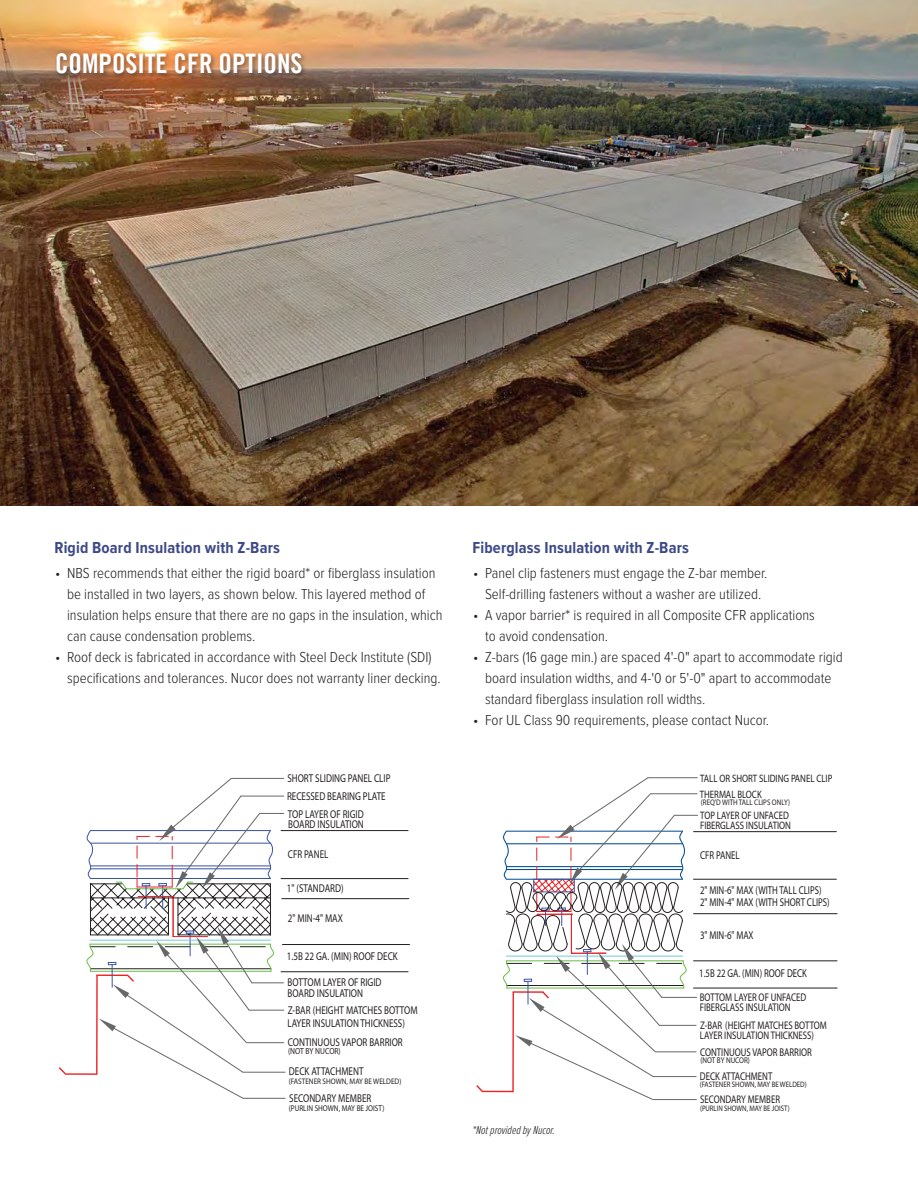
<style>
.page{position:relative;width:918px;height:1188px;background:#fff}
.page>*{position:absolute;margin:0;border:0;box-sizing:border-box;transform-origin:0 0}
.t1{font:27px "Trade Gothic LT Std Bd Cn 20";color:#fff}
.t2{font:700 16.5px "Proxima Nova Cond";letter-spacing:.01em;color:#3d4a87}
.t3{font:300 15px/21px "Proxima Nova Cond";color:#231f20}
.t4{font:italic 300 12px "Proxima Nova Ex Cn";color:#231f20}
.t5{font:11.4px/10.4px "Myriad Pro";color:#231f20;scale:.79 1}
.t6{font:11.4px/12.3px "Myriad Pro";color:#231f20;scale:.77 1}
.t7{font:11.25px/10.5px "Myriad Pro";color:#231f20;scale:.79 1}
.t8{font:11.25px "Myriad Pro";color:#231f20;scale:.78 1}
.t9{font:11.1px/10.5px "Myriad Pro";color:#231f20;scale:.79 1}
.t10{font:10.8px "Myriad Pro";color:#231f20;scale:.82 1}
.t11{font:10.8px/9.6px "Myriad Pro";color:#231f20;scale:.81 1}
.t12{font:8.85px "Myriad Pro";color:#231f20;scale:.85 1}
.t13{font:8.4px "Myriad Pro";color:#231f20;scale:.86 1}
.t14{font:8.4px "Myriad Pro";color:#231f20;scale:.85 1}
.t15{font:8.1px "Myriad Pro";color:#231f20;scale:.89 1}
.t16{font:8.1px "Myriad Pro";color:#231f20;scale:.86 1}
.t17{font:7.95px "Myriad Pro";color:#231f20;scale:.86 1}
.t18{font:7.95px "Myriad Pro";color:#231f20;scale:.84 1}
</style>
<div class="page">
<img style="left:0;top:0;width:918px;height:505px">
<hr style="left:281px;top:830px;width:127px;height:1px;background:#231f20">
<div style="left:64px;top:1073px;width:33px;height:2px;border:1px solid #ed2024"></div>
<svg style="left:58px;top:1067px;width:9px;height:8px"></svg>
<hr style="left:243px;top:1072px;width:42px;height:1px;background:#656768">
<hr style="left:243px;top:1098px;width:42px;height:1px;background:#656768">
<svg style="left:85px;top:777px;width:199px;height:322px"></svg>
<hr style="left:281px;top:878px;width:127px;height:1px;background:#231f20">
<hr style="left:282px;top:898px;width:127px;height:1px;background:#231f20">
<hr style="left:282px;top:944px;width:128px;height:1px;background:#231f20">
<hr style="left:281px;top:971px;width:127px;height:1px;background:#231f20">
<hr style="left:694px;top:831px;width:142px;height:1px;background:#231f20">
<hr style="left:694px;top:879px;width:142px;height:1px;background:#231f20">
<hr style="left:694px;top:961px;width:143px;height:1px;background:#231f20">
<hr style="left:694px;top:988px;width:143px;height:1px;background:#231f20">
<hr style="left:694px;top:913px;width:143px;height:1px;background:#231f20">
<div style="left:481px;top:1091px;width:33px;height:1px;border:1px solid #ed2024"></div>
<svg style="left:476px;top:1085px;width:8px;height:8px"></svg>
<svg style="left:502px;top:777px;width:196px;height:324px"></svg>
<div style="left:54px;top:51px;width:254px;height:29px;background:#231f20;opacity:.55"></div>
<h1 class="t1" style="left:55px;top:47px;width:249px">COMPOSITE CFR OPTIONS</h1>
<p class="t2" style="left:54px;top:536px;width:227px">Rigid Board Insulation with Z-Bars</p>
<p class="t2" style="left:473px;top:536px;width:218px">Fiberglass Insulation with Z-Bars</p>
<p class="t3" style="left:67px;top:561px;width:377px;text-indent:-12px">• NBS recommends that either the rigid board* or fiberglass insulation be installed in two layers, as shown below. This layered method of insulation helps ensure that there are no gaps in the insulation, which can cause condensation problems.</p>
<p class="t3" style="left:67px;top:645px;width:375px;text-indent:-12px">• Roof deck is fabricated in accordance with Steel Deck Institute (SDI) specifications and tolerances. Nucor does not warranty liner decking.</p>
<p class="t5" style="left:287px;top:773px;width:132px">SHORT SLIDING PANEL CLIP</p>
<p class="t5" style="left:287px;top:791px;width:126px">RECESSED BEARING PLATE</p>
<p class="t5" style="left:288px;top:808px;width:98px">TOP LAYER OF RIGID<br>BOARD INSULATION</p>
<p class="t5" style="left:288px;top:849px;width:53px">CFR PANEL</p>
<p class="t5" style="left:287px;top:883px;width:73px">1" (STANDARD)</p>
<p class="t5" style="left:288px;top:913px;width:71px">2" MIN-4" MAX</p>
<p class="t5" style="left:287px;top:951px;width:142px">1.5B 22 GA. (MIN) ROOF DECK</p>
<p class="t5" style="left:288px;top:977px;width:120px">BOTTOM LAYER OF RIGID<br>BOARD INSULATION</p>
<p class="t5" style="left:288px;top:1004px;width:166px;line-height:12.1px">Z-BAR (HEIGHT MATCHES BOTTOM<br>LAYER INSULATION THICKNESS)</p>
<p class="t5" style="left:288px;top:1037px;width:147px">CONTINUOUS VAPOR BARRIOR</p>
<p class="t12" style="left:288px;top:1046px;width:63px">(NOT BY NUCOR)</p>
<p class="t5" style="left:289px;top:1066px;width:96px">DECK ATTACHMENT</p>
<p class="t15" style="left:289px;top:1076px;width:128px">(FASTENER SHOWN, MAY BE WELDED)</p>
<p class="t5" style="left:289px;top:1093px;width:106px">SECONDARY MEMBER</p>
<p class="t13" style="left:289px;top:1103px;width:113px">(PURLIN SHOWN, MAY BE JOIST)</p>
<p class="t3" style="left:473px;top:561px;width:296px;text-align:center">• Panel clip fasteners must engage the Z-bar member.<br>Self-drilling fasteners without a washer are utilized.</p>
<p class="t3" style="left:485px;top:603px;width:331px;text-indent:-12px">• A vapor barrier* is required in all Composite CFR applications to avoid condensation.</p>
<p class="t3" style="left:485px;top:645px;width:359px;text-indent:-12px">• Z-bars (16 gage min.) are spaced 4'-0" apart to accommodate rigid board insulation widths, and 4-'0 or 5'-0" apart to accommodate standard fiberglass insulation roll widths.</p>
<p class="t3" style="left:473px;top:708px;width:298px">• For UL Class 90 requirements, please contact Nucor.</p>
<p class="t10" style="left:700px;top:772px;width:163px">TALL OR SHORT SLIDING PANEL CLIP</p>
<p class="t10" style="left:700px;top:787px;width:77px">THERMAL BLOCK</p>
<p class="t16" style="left:701px;top:798px;width:105px">(REQ'D WITH TALL CLIPS ONLY)</p>
<p class="t11" style="left:700px;top:810px;width:114px">TOP LAYER OF UNFACED<br>FIBERGLASS INSULATION</p>
<p class="t6" style="left:700px;top:849px;width:53px">CFR PANEL</p>
<p class="t6" style="left:700px;top:884px;width:170px">2" MIN-6" MAX (WITH TALL CLIPS)<br>2" MIN-4" MAX (WITH SHORT CLIPS)</p>
<p class="t6" style="left:700px;top:929px;width:71px">3" MIN-6" MAX</p>
<p class="t6" style="left:699px;top:967px;width:141px">1.5B 22 GA. (MIN) ROOF DECK</p>
<p class="t4" style="left:473px;top:1121px;width:84px">*Not provided by Nucor.</p>
<p class="t7" style="left:700px;top:992px;width:136px">BOTTOM LAYER OF UNFACED<br>FIBERGLASS INSULATION</p>
<p class="t8" style="left:700px;top:1045px;width:145px">CONTINUOUS VAPOR BARRIOR</p>
<p class="t14" style="left:701px;top:1055px;width:60px">(NOT BY NUCOR)</p>
<p class="t8" style="left:700px;top:1069px;width:94px">DECK ATTACHMENT</p>
<p class="t17" style="left:700px;top:1080px;width:126px">(FASTENER SHOWN, MAY BE WELDED)</p>
<p class="t9" style="left:700px;top:1094px;width:103px">SECONDARY MEMBER</p>
<p class="t18" style="left:700px;top:1104px;width:108px">(PURLIN SHOWN, MAY BE JOIST)</p>
<p class="t9" style="left:700px;top:1019px;width:162px">Z-BAR (HEIGHT MATCHES BOTTOM<br>LAYER INSULATION THICKNESS)</p>
</div>
